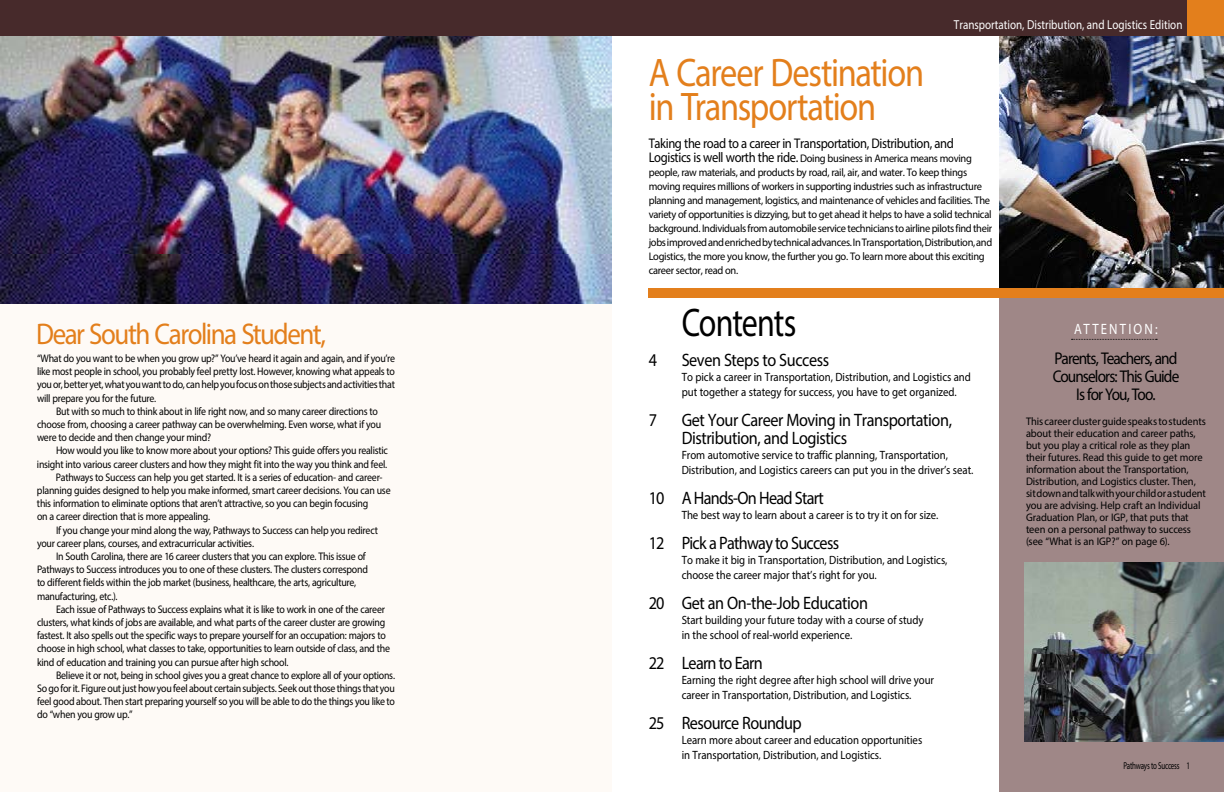
<style>
.page{position:relative;width:1224px;height:792px;background:#fff}
.page>*{position:absolute;margin:0;border:0;box-sizing:border-box;transform-origin:0 0}
.t1{font:40px/34px "Myriad Pro";letter-spacing:-.035em;color:#e37f1c;scale:.86 1}
.t2{font:40px "Myriad Pro";color:#000;scale:.8 1}
.t3{font:30px "Myriad Pro";color:#e37f1c;scale:.9 1}
.t4{font:18px/18px "Myriad Pro";letter-spacing:-.025em;color:#000;scale:.9 1}
.t5{font:17px/18px "Myriad Pro";letter-spacing:-.06em;color:#000;text-align:center;scale:.9 1}
.t6{font:15px "Myriad Pro";color:#fff;scale:.85 1}
.t7{font:14px "Myriad Pro";letter-spacing:-.03em;color:#000;scale:.9 1}
.t8{font:13px "Myriad Pro";color:#fff;scale:.85 1}
.t9{font:12px/15px "Myriad Pro";letter-spacing:-.005em;color:#000;scale:.9 1}
.t10{font:12px "Myriad Pro";color:#fff;scale:.85 1}
.t11{font:11px "Myriad Pro";letter-spacing:-.025em;color:#000;scale:.9 1}
.t12{font:11px/12px "Myriad Pro";letter-spacing:-.025em;color:#000;scale:.95 1}
.t13{font:10px "Myriad Pro";color:#000;scale:.7 1}
.s1{font-size:14px}
</style>
<div class="page">
<div style="left:0;top:171px;width:612px;height:621px;background:#fefaf6"></div>
<img style="left:0;top:36px;width:612px;height:267px">
<div style="left:0;top:0;width:612px;height:36px;background:#472a2b"></div>
<div style="left:1000px;top:292px;width:224px;height:500px;background:#9f8787"></div>
<div style="left:612px;top:0;width:612px;height:36px;background:#472a2b"></div>
<div style="left:1188px;top:0;width:36px;height:36px;background:#e37f1c"></div>
<img style="left:999px;top:36px;width:225px;height:253px">
<img style="left:1024px;top:563px;width:200px;height:178px">
<div style="left:648px;top:289px;width:576px;height:9px;background:#e37f1c"></div>
<svg style="left:1072px;top:339px;width:85px;height:1px"></svg>
<h2 class="t3" style="left:36px;top:315px;width:324px">Dear South Carolina Student,</h2>
<p class="t11" style="left:37px;top:352px;width:399px">“What do you want to be when you grow up?” You’ve heard it again and again, and if you’re</p>
<p class="t11" style="left:37px;top:365px;width:399px">like most people in school, you probably feel pretty lost. However, knowing what appeals to</p>
<p class="t11" style="left:37px;top:378px;width:399px">you or, better yet, what you want to do, can help you focus on those subjects and activities that</p>
<p class="t11" style="left:37px;top:391px;width:134px">will prepare you for the future.</p>
<p class="t11" style="left:37px;top:404px;width:380px">But with so much to think about in life right now, and so many career directions to</p>
<p class="t11" style="left:37px;top:418px;width:384px">choose from, choosing a career pathway can be overwhelming. Even worse, what if you</p>
<p class="t11" style="left:37px;top:431px;width:195px">were to decide and then change your mind?</p>
<p class="t11" style="left:37px;top:444px;width:391px">How would you like to know more about your options? This guide offers you realistic</p>
<p class="t11" style="left:37px;top:457px;width:391px">insight into various career clusters and how they might fit into the way you think and feel.</p>
<p class="t11" style="left:56px;top:470px;width:364px">Pathways to Success can help you get started. It is a series of education- and career-</p>
<p class="t11" style="left:37px;top:484px;width:394px">planning guides designed to help you make informed, smart career decisions. You can use</p>
<p class="t11" style="left:37px;top:497px;width:370px">this information to eliminate options that aren’t attractive, so you can begin focusing</p>
<p class="t11" style="left:37px;top:510px;width:194px">on a career direction that is more appealing.</p>
<p class="t11" style="left:37px;top:523px;width:381px">If you change your mind along the way, Pathways to Success can help you redirect</p>
<p class="t11" style="left:37px;top:536px;width:243px">your career plans, courses, and extracurricular activities.</p>
<p class="t11" style="left:37px;top:550px;width:367px">I n South Carolina, there are 16 career clusters that you can explore. This issue of</p>
<p class="t11" style="left:37px;top:563px;width:369px">Pathways to Success introduces you to one of these clusters. The clusters correspond</p>
<p class="t11" style="left:37px;top:576px;width:356px">to different fields within the job market (business, healthcare, the arts, agriculture,</p>
<p class="t11" style="left:37px;top:589px;width:91px">manufacturing, etc.).</p>
<p class="t11" style="left:37px;top:602px;width:388px">Each issue of Pathways to Success explains what it is like to work in one of the career</p>
<p class="t11" style="left:37px;top:616px;width:389px">clusters, what kinds of jobs are available, and what parts of the career cluster are growing</p>
<p class="t11" style="left:37px;top:629px;width:389px">fastest. It also spells out the specific ways to prepare yourself for an occupation: majors to</p>
<p class="t11" style="left:37px;top:642px;width:394px">choose in high school, what classes to take, opportunities to learn outside of class, and the</p>
<p class="t11" style="left:37px;top:655px;width:281px">kind of education and training you can pursue after high school.</p>
<p class="t11" style="left:37px;top:668px;width:399px">Believe it or not, being in school gives you a great chance to explore all of your options.</p>
<p class="t11" style="left:37px;top:682px;width:399px">So go for it. Figure out just how you feel about certain subjects. Seek out those things that you</p>
<p class="t11" style="left:37px;top:695px;width:399px">feel good about. Then start preparing yourself so you will be able to do the things you like to</p>
<p class="t11" style="left:37px;top:708px;width:108px">do “when you grow up.”</p>
<p class="t10" style="left:1119px;top:14px;width:73px">[ Edition Name ]</p>
<p class="t8" style="left:954px;top:17px;width:270px">Transportation, Distribution, and Logistics Edition</p>
<h1 class="t1" style="left:649px;top:55px;width:322px">A Career Destination in Transportation</h1>
<p class="t7" style="left:649px;top:135px;width:341px">Taking the road to a career in Transportation, Distribution, and</p>
<p class="t12" style="left:649px;top:151px;width:363px;line-height:14px"><span class="s1">Logistics is well worth the ride.</span> Doing business in America means moving people, raw materials, and products by road, rail, air, and water. To keep things moving requires millions of workers in supporting industries such as infrastructure planning and management, logistics, and maintenance of vehicles and facilities. The variety of opportunities is dizzying, but to get ahead it helps to have a solid technical background. Individuals from automobile service technicians to airline pilots find their jobs improved and enriched by technical advances. In Transportation, Distribution, and Logistics, the more you know, the further you go. To learn more about this exciting career sector, read on.</p>
<h1 class="t2" style="left:682px;top:298px;width:145px">Contents</h1>
<h3 class="t4" style="left:649px;top:351px;width:11px">4</h3>
<h3 class="t4" style="left:682px;top:351px;width:165px">Seven Steps to Success</h3>
<p class="t9" style="left:682px;top:369px;width:323px">To pick a career in Transportation, Distribution, and Logistics and put together a stategy for success, you have to get organized.</p>
<h3 class="t4" style="left:649px;top:411px;width:11px">7</h3>
<h3 class="t4" style="left:682px;top:411px;width:302px">Get Your Career Moving in Transportation,<br>Distribution, and Logistics</h3>
<p class="t9" style="left:682px;top:447px;width:326px">From automotive service to traffic planning, Transportation,<br>Distribution, and Logistics careers can put you in the driver’s seat.</p>
<h3 class="t4" style="left:649px;top:489px;width:196px">10 A Hands-On Head Start</h3>
<p class="t9" style="left:682px;top:507px;width:287px">The best way to learn about a career is to try it on for size.</p>
<h3 class="t4" style="left:649px;top:534px;width:213px">12 Pick a Pathway to Success</h3>
<p class="t9" style="left:682px;top:552px;width:297px">To make it big in Transportation, Distribution, and Logistics, choose the career major that’s right for you.</p>
<h3 class="t4" style="left:649px;top:594px;width:245px">20 Get an On-the-Job Education</h3>
<p class="t9" style="left:682px;top:612px;width:270px">Start building your future today with a course of study in the school of real-world experience.</p>
<h3 class="t4" style="left:649px;top:654px;width:128px">22 Learn to Earn</h3>
<p class="t9" style="left:682px;top:672px;width:282px">Earning the right degree after high school will drive your career in Transportation, Distribution, and Logistics.</p>
<h3 class="t4" style="left:649px;top:714px;width:171px">25 Resource Roundup</h3>
<p class="t9" style="left:682px;top:732px;width:269px">Learn more about career and education opportunities in Transportation, Distribution, and Logistics.</p>
<h3 class="t6" style="left:1074px;top:319px;width:12px">ATTENTION</h3>
<h3 class="t6" style="left:1155px;top:319px;width:5px">:</h3>
<h3 class="t5" style="left:1053px;top:349px;width:142px">Parents, Teachers, and<br>Counselors: This Guide<br>Is for You, Too.</h3>
<p class="t12" style="left:1026px;top:415px;width:191px">This career cluster guide speaks to students about their education and career paths, but you play a critical role as they plan their futures. Read this guide to get more information about the Transportation, Distribution, and Logistics cluster. Then, sit down and talk with your child or a student you are advising. Help craft an Individual Graduation Plan, or IGP, that puts that teen on a personal pathway to success (see “What is an IGP?” on page 6).</p>
<p class="t13" style="left:1123px;top:759px;width:97px">Pathways to Success 1</p>
</div>
